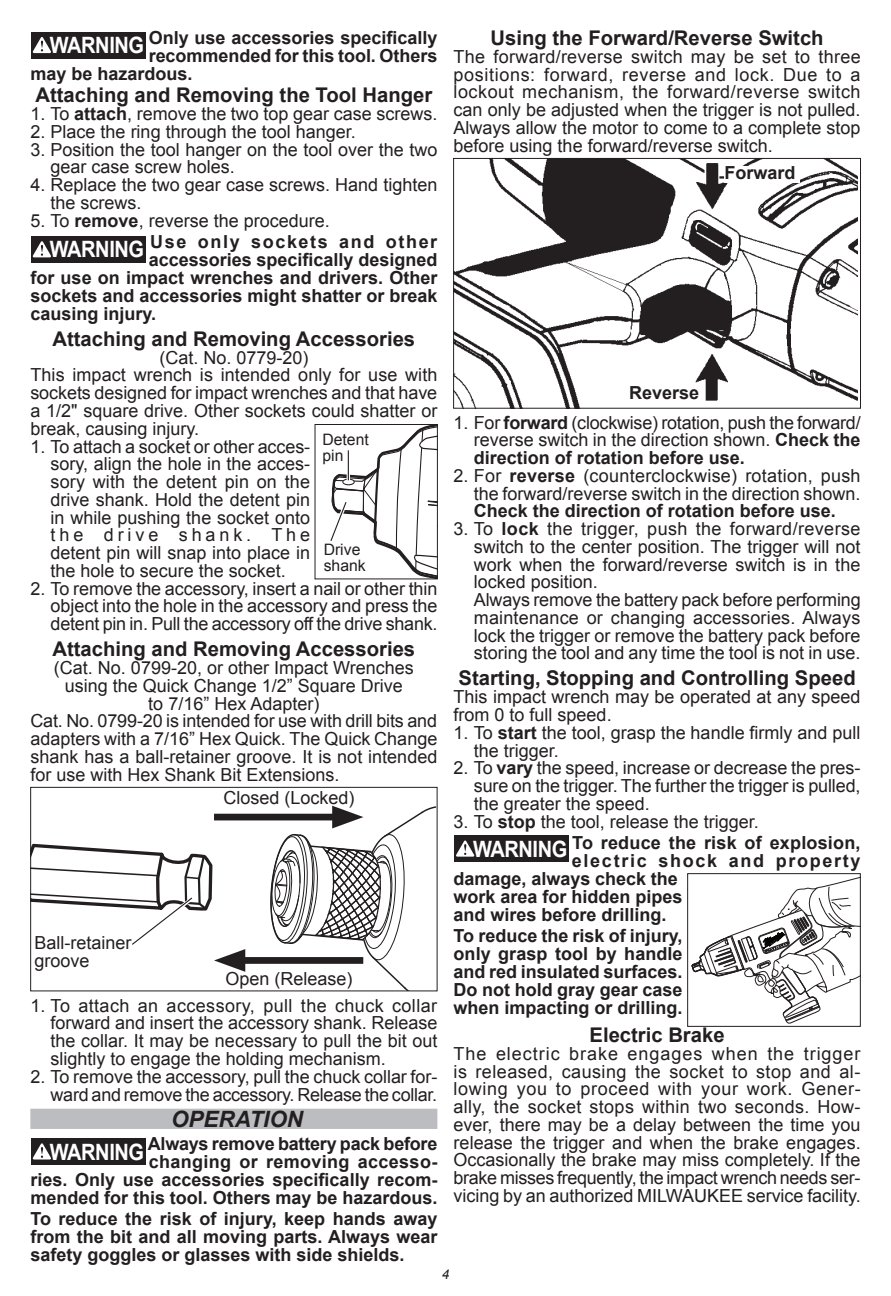
<style>
.page{position:relative;width:891px;height:1296px;background:#fff}
.page>*{position:absolute;margin:0;border:0;box-sizing:border-box;transform-origin:0 0}
.t1{font:italic 700 22.5px "Arial";color:#231f20}
.t2{font:700 20.25px "Arial";color:#231f20}
.t3{font:18px/17.8px "Arial";color:#231f20;text-align:justify}
.t4{font:700 18px/18px "Arial";color:#231f20;text-align:justify}
.t5{font:700 18px/21.4px "Arial";letter-spacing:.09em;color:#231f20}
.t6{font:15.75px/15.8px "Arial";color:#231f20}
.t7{font:italic 13.5px "Arial";color:#231f20}
.s1{font-size:22.5px;color:#fff}
.s2{font-weight:700}
.s3{font-weight:400}
</style>
<div class="page">
<img style="left:455px;top:160px;width:403px;height:247px">
<div style="left:453px;top:158px;width:408px;height:251px;border:1px solid #231f20"></div>
<div style="left:724px;top:166px;width:76px;height:16px;background:#fff"></div>
<div style="left:454px;top:835px;width:115px;height:27px;background:#231f20"></div>
<svg style="left:456px;top:841px;width:18px;height:16px"></svg>
<svg style="left:691px;top:877px;width:168px;height:147px"></svg>
<div style="left:687px;top:873px;width:174px;height:154px;border:1px solid #231f20"></div>
<div style="left:30px;top:1109px;width:407px;height:20px;background:#bcbdc0"></div>
<div style="left:31px;top:32px;width:114px;height:27px;background:#231f20"></div>
<svg style="left:33px;top:37px;width:18px;height:16px"></svg>
<div style="left:31px;top:236px;width:114px;height:27px;background:#231f20"></div>
<svg style="left:33px;top:241px;width:18px;height:16px"></svg>
<div style="left:315px;top:424px;width:123px;height:155px;border:1px solid #231f20"></div>
<svg style="left:327px;top:425px;width:111px;height:154px"></svg>
<hr style="left:348px;top:450px;width:1px;height:30px;background:#231f20">
<div style="left:214px;top:814px;width:131px;height:6px;background:#231f20"></div>
<svg style="left:269px;top:805px;width:168px;height:186px"></svg>
<div style="left:233px;top:957px;width:130px;height:7px;background:#231f20"></div>
<svg style="left:31px;top:802px;width:214px;height:170px"></svg>
<div style="left:31px;top:1138px;width:114px;height:27px;background:#231f20"></div>
<svg style="left:33px;top:1143px;width:18px;height:17px"></svg>
<p class="t4" style="left:50px;top:29px;width:389px"><span class="s1">WARNING</span> Only use accessories specifically</p>
<p class="t4" style="left:149px;top:47px;width:290px">recommended for this tool. Others</p>
<p class="t4" style="left:30px;top:65px;width:164px">may be hazardous.</p>
<p class="t2" style="left:36px;top:82px;width:398px">Attaching and Removing the Tool Hanger</p>
<p class="t3" style="left:30px;top:105px;width:409px">1. To <span class="s2">attach</span>, remove the two top gear case screws.</p>
<p class="t3" style="left:30px;top:123px;width:327px">2. Place the ring through the tool hanger.</p>
<p class="t3" style="left:51px;top:141px;width:388px;text-indent:-20px">3. Position the tool hanger on the tool over the two gear case screw holes.</p>
<p class="t3" style="left:51px;top:176px;width:388px;text-indent:-20px">4. Replace the two gear case screws. Hand tighten the screws.</p>
<p class="t5" style="left:50px;top:210px;width:389px;text-indent:-19px"><span class="s3">5. To</span> remove<span class="s3">, reverse the procedure.<br></span><span class="s1">WARNING</span> Use only sockets and other</p>
<p class="t4" style="left:30px;top:251px;width:409px;text-indent:118px">accessories specifically designed for use on impact wrenches and drivers. Other sockets and accessories might shatter or break causing injury.</p>
<p class="t2" style="left:53px;top:325px;width:364px">Attaching and Removing Accessories</p>
<p class="t3" style="left:30px;top:349px;width:409px;text-align:left;text-indent:129px">(Cat. No. 0779-20)<br>This impact wrench is intended only for use with sockets designed for impact wrenches and that have a 1/2" square drive. Other sockets could shatter or break, causing injury.</p>
<p class="t3" style="left:30px;top:438px;width:281px">1. To attach a socket or other acces-</p>
<p class="t6" style="left:322px;top:432px;width:48px">Detent pin</p>
<p class="t3" style="left:51px;top:455px;width:261px">sory, align the hole in the acces&shy;sory with the detent pin on the drive shank. Hold the detent pin in while pushing the socket onto the drive shank. The detent pin will snap into place in the hole to secure the socket.</p>
<p class="t3" style="left:51px;top:580px;width:388px;text-indent:-20px">2. To remove the accessory, insert a nail or other thin object into the hole in the accessory and press the detent pin in. Pull the accessory off the drive shank.</p>
<p class="t2" style="left:53px;top:636px;width:364px">Attaching and Removing Accessories</p>
<p class="t3" style="left:54px;top:659px;width:361px">(Cat. No. 0799-20, or other Impact Wrenches</p>
<p class="t3" style="left:65px;top:677px;width:340px">using the Quick Change 1/2” Square Drive</p>
<p class="t3" style="left:148px;top:695px;width:173px">to 7/16” Hex Adapter)</p>
<p class="t3" style="left:30px;top:712px;width:408px">Cat. No. 0799-20 is intended for use with drill bits and</p>
<p class="t3" style="left:30px;top:730px;width:409px">adapters with a 7/16” Hex Quick. The Quick Change</p>
<p class="t3" style="left:30px;top:748px;width:409px">shank has a ball-retainer groove. It is not intended</p>
<p class="t3" style="left:30px;top:766px;width:311px">for use with Hex Shank Bit Extensions.</p>
<p class="t6" style="left:324px;top:542px;width:44px">Drive shank</p>
<p class="t3" style="left:224px;top:789px;width:133px">Closed (Locked)</p>
<p class="t3" style="left:35px;top:934px;width:99px">Ball-retainer groove</p>
<p class="t3" style="left:51px;top:997px;width:388px;text-indent:-20px">1. To attach an accessory, pull the chuck collar forward and insert the accessory shank. Release the collar. It may be necessary to pull the bit out slightly to engage the holding mechanism.</p>
<p class="t3" style="left:30px;top:1068px;width:409px;text-align:right">2. To remove the accessory, pull the chuck collar for&shy;ward and remove the accessory. Release the collar.</p>
<p class="t1" style="left:171px;top:1104px;width:134px">OPERATION</p>
<p class="t4" style="left:30px;top:1135px;width:409px;text-align:right"><span class="s1">WARNING</span> Always remove battery pack before changing or removing accesso-<br>ries. Only use accessories specifically recom&shy;mended for this tool. Others may be hazardous.</p>
<p class="t4" style="left:30px;top:1211px;width:409px">To reduce the risk of injury, keep hands away from the bit and all moving parts. Always wear safety goggles or glasses with side shields.</p>
<p class="t3" style="left:226px;top:970px;width:129px">Open (Release)</p>
<p class="t2" style="left:491px;top:25px;width:335px">Using the Forward/Reverse Switch</p>
<p class="t3" style="left:454px;top:48px;width:409px">The forward/reverse switch may be set to three positions: forward, reverse and lock. Due to a lockout mechanism, the forward/reverse switch can only be adjusted when the trigger is not pulled.<br>Always allow the motor to come to a complete stop before using the forward/reverse switch.</p>
<p class="t4" style="left:724px;top:164px;width:73px">Forward</p>
<p class="t4" style="left:629px;top:384px;width:72px">Reverse</p>
<p class="t3" style="left:474px;top:414px;width:388px;text-indent:-20px">1. For <span class="s2">forward</span> (clockwise) rotation, push the forward/ reverse switch in the direction shown. <span class="s2">Check the direction of rotation before use.</span></p>
<p class="t3" style="left:454px;top:467px;width:409px;text-align:right">2. For <span class="s2">reverse</span> (counterclockwise) rotation, push the forward/reverse switch in the direction shown.</p>
<p class="t4" style="left:474px;top:503px;width:364px">Check the direction of rotation before use.</p>
<p class="t3" style="left:474px;top:520px;width:388px;text-align:left;text-indent:-20px">3. To <span class="s2">lock</span> the trigger, push the forward/reverse switch to the center position. The trigger will not work when the forward/reverse switch is in the locked position.<br>Always remove the battery pack before performing maintenance or changing accessories. Always lock the trigger or remove the battery pack before storing the tool and any time the tool is not in use.</p>
<p class="t2" style="left:459px;top:665px;width:399px">Starting, Stopping and Controlling Speed</p>
<p class="t3" style="left:454px;top:688px;width:409px">This impact wrench may be operated at any speed from 0 to full speed.</p>
<p class="t3" style="left:474px;top:724px;width:388px;text-indent:-20px">1. To <span class="s2">start</span> the tool, grasp the handle firmly and pull the trigger.</p>
<p class="t3" style="left:474px;top:759px;width:388px;text-indent:-20px">2. To <span class="s2">vary</span> the speed, increase or decrease the pres&shy;sure on the trigger. The further the trigger is pulled, the greater the speed.</p>
<p class="t4" style="left:473px;top:811px;width:389px;line-height:21.4px;text-indent:-19px"><span class="s3">3. To</span> stop <span class="s3">the tool, release the trigger.<br></span><span class="s1">WARNING</span> To reduce the risk of explosion,</p>
<p class="t4" style="left:454px;top:852px;width:408px;text-align:left;text-indent:118px">electric shock and property damage, always check the<br>work area for hidden pipes<br>and wires before drilling.</p>
<p class="t4" style="left:454px;top:927px;width:230px">To reduce the risk of injury, only grasp tool by handle and red insulated surfaces.<br>Do not hold gray gear case when impacting or drilling.</p>
<p class="t2" style="left:590px;top:1021px;width:137px">Electric Brake</p>
<p class="t3" style="left:454px;top:1045px;width:409px">The electric brake engages when the trigger is released, causing the socket to stop and al&shy;lowing you to proceed with your work. Gener&shy;ally, the socket stops within two seconds. How&shy;ever, there may be a delay between the time you release the trigger and when the brake engages.<br>Occasionally the brake may miss completely. If the brake misses frequently, the impact wrench needs ser&shy;vicing by an authorized MILWAUKEE service facility.</p>
<p class="t7" style="left:442px;top:1265px;width:9px">4</p>
</div>
